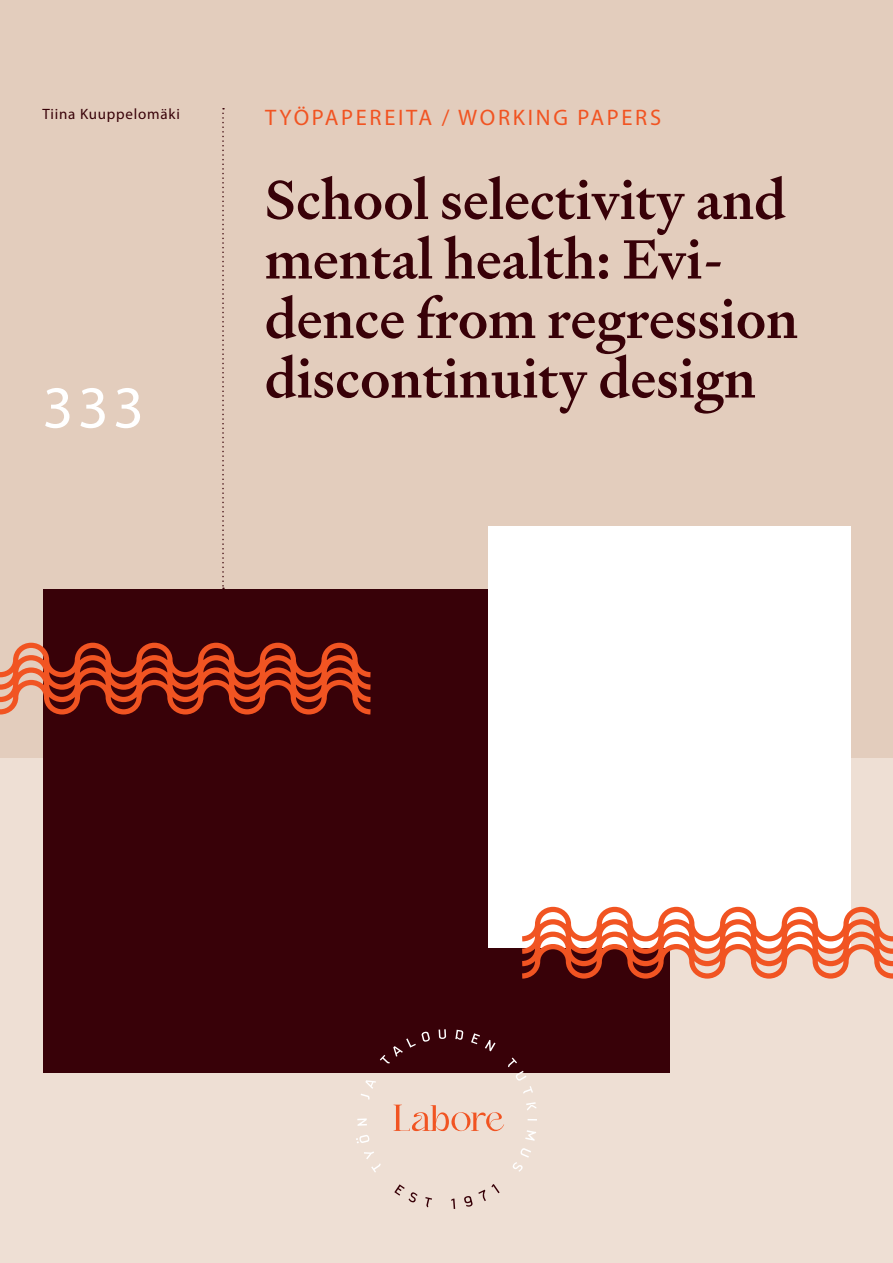
<style>
.page{position:relative;width:893px;height:1263px;background:#fff}
.page>*{position:absolute;margin:0;border:0;box-sizing:border-box;transform-origin:0 0}
.Numero{font:60px "Myriad Pro";color:#fff}
.Otsikko{font:500 55.35px/59.6px "Signifier";color:#380108}
.Yläotsikko{font:22.5px "Myriad Pro";letter-spacing:.12em;color:#f15422}
.Kirjoittajat{font:15px "Myriad Pro";letter-spacing:.05em;color:#380108}
</style>
<div class="page">
<div style="left:0;top:757px;width:893px;height:506px;background:#eedfd4"></div>
<div style="left:0;top:0;width:893px;height:757px;background:#e3cdbd"></div>
<svg style="left:222px;top:108px;width:2px;height:481px"></svg>
<div style="left:43px;top:589px;width:626px;height:484px;background:#380108"></div>
<div style="left:488px;top:526px;width:362px;height:422px;background:#fff"></div>
<svg style="left:0;top:642px;width:371px;height:73px"></svg>
<svg style="left:522px;top:904px;width:371px;height:77px"></svg>
<svg style="left:364px;top:1151px;width:17px;height:21px"></svg>
<svg style="left:356px;top:1135px;width:14px;height:8px"></svg>
<svg style="left:357px;top:1118px;width:10px;height:8px"></svg>
<svg style="left:361px;top:1080px;width:15px;height:20px"></svg>
<svg style="left:380px;top:1031px;width:50px;height:32px"></svg>
<svg style="left:439px;top:1029px;width:7px;height:10px"></svg>
<svg style="left:455px;top:1030px;width:9px;height:10px"></svg>
<svg style="left:471px;top:1033px;width:24px;height:18px"></svg>
<svg style="left:508px;top:1057px;width:25px;height:37px"></svg>
<svg style="left:526px;top:1102px;width:10px;height:8px"></svg>
<svg style="left:525px;top:1130px;width:11px;height:11px"></svg>
<svg style="left:512px;top:1148px;width:19px;height:24px"></svg>
<svg style="left:394px;top:1184px;width:24px;height:19px"></svg>
<svg style="left:425px;top:1197px;width:7px;height:10px"></svg>
<svg style="left:451px;top:1198px;width:4px;height:11px"></svg>
<svg style="left:464px;top:1184px;width:36px;height:23px"></svg>
<svg style="left:393px;top:1105px;width:111px;height:26px"></svg>
<p class="Kirjoittajat" style="left:43px;top:105px;width:139px">Tiina Kuuppelomäki</p>
<p class="Yläotsikko" style="left:265px;top:103px;width:398px">TYÖPAPEREITA / WORKING PAPERS</p>
<p class="Numero" style="left:43px;top:370px;width:103px">333</p>
<p class="Otsikko" style="left:265px;top:170px;width:535px">School selectivity and mental health: Evi&shy;dence from regression discontinuity design</p>
</div>
